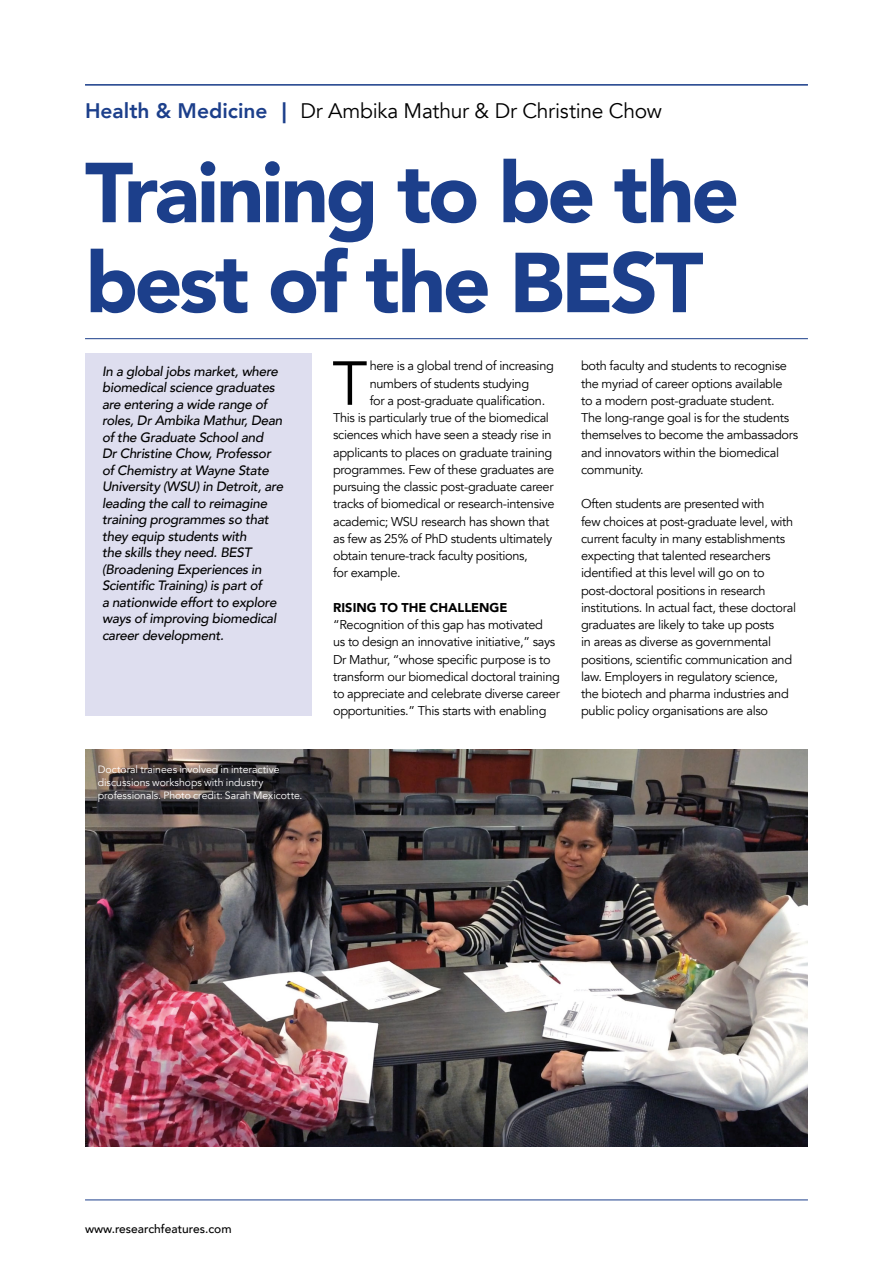
<style>
.page{position:relative;width:893px;height:1263px;background:#fff}
.page>*{position:absolute;margin:0;border:0;box-sizing:border-box;transform-origin:0 0}
.t1{font:900 84px/90px "Avenir";letter-spacing:-.04em;color:#1c3f8b}
.t2{font:61.5px "Avenir";color:#000}
.t3{font:21px "Avenir";letter-spacing:-.015em;color:#000}
.t4{font:italic 500 13.5px/16.5px "Avenir";letter-spacing:-.02em;color:#000}
.t5{font:12.75px/17.2px "Avenir";letter-spacing:-.025em;color:#000}
.t6{font:900 12.75px "Avenir";color:#000}
.t7{font:500 12px "Avenir";color:#000}
.t8{font:10.5px/12.8px "Avenir";letter-spacing:-.005em;color:#fff}
.s1{font-weight:800;color:#1c3f8b}
.s2{font-weight:900;color:#1c3f8b}
</style>
<div class="page">
<hr style="left:85px;top:1199px;width:723px;height:1px;background:#1c3f8b">
<hr style="left:85px;top:84px;width:723px;height:1px;background:#1c3f8b">
<hr style="left:85px;top:338px;width:723px;height:1px;background:#1c3f8b">
<hr style="left:85px;top:85px;width:723px;height:1px;background:#1c3f8b">
<div style="left:85px;top:353px;width:227px;height:363px;background:#dedeef"></div>
<img style="left:85px;top:750px;width:723px;height:397px">
<h3 class="t3" style="left:85px;top:98px;width:578px"><span class="s1">Health &amp; Medicine</span> <span class="s2">︱</span> Dr Ambika Mathur &amp; Dr Christine Chow</h3>
<h1 class="t1" style="left:85px;top:146px;width:656px">Training to be the best of the BEST</h1>
<p class="t4" style="left:102px;top:363px;width:183px">In a global jobs market, where biomedical science graduates are entering a wide range of roles, Dr Ambika Mathur, Dean of the Graduate School and<br>Dr Christine Chow, Professor of Chemistry at Wayne State<br>University (WSU) in Detroit, are leading the call to reimagine training programmes so that they equip students with<br>the skills they need. BEST (Broadening Experiences in<br>Scientific Training) is part of<br>a nationwide effort to explore ways of improving biomedical career development.</p>
<p class="t8" style="left:98px;top:763px;width:206px">Doctoral trainees involved in interactive discussions workshops with industry professionals. Photo credit: Sarah Mexicotte.</p>
<h2 class="t2" style="left:332px;top:347px;width:37px">T</h2>
<p class="t5" style="left:370px;top:357px;width:186px">here is a global trend of increasing</p>
<p class="t5" style="left:370px;top:375px;width:161px">numbers of students studying</p>
<p class="t5" style="left:370px;top:392px;width:177px">for a post-graduate qualification.</p>
<p class="t5" style="left:333px;top:409px;width:217px">This is particularly true of the biomedical</p>
<p class="t5" style="left:333px;top:426px;width:220px">sciences which have seen a steady rise in</p>
<p class="t5" style="left:333px;top:444px;width:221px">applicants to places on graduate training</p>
<p class="t5" style="left:333px;top:461px;width:223px">programmes. Few of these graduates are</p>
<p class="t5" style="left:333px;top:478px;width:222px">pursuing the classic post-graduate career</p>
<p class="t5" style="left:333px;top:495px;width:223px">tracks of biomedical or research-intensive</p>
<p class="t5" style="left:333px;top:513px;width:218px">academic; WSU research has shown that</p>
<p class="t5" style="left:333px;top:530px;width:221px">as few as 25% of PhD students ultimately</p>
<p class="t5" style="left:333px;top:547px;width:196px">obtain tenure-track faculty positions,</p>
<p class="t5" style="left:333px;top:564px;width:69px">for example.</p>
<p class="t6" style="left:333px;top:596px;width:176px">RISING TO THE CHALLENGE</p>
<p class="t5" style="left:333px;top:616px;width:228px">“Recognition of this gap has motivated<br>us to design an innovative initiative,” says Dr Mathur, “whose specific purpose is to transform our biomedical doctoral training to appreciate and celebrate diverse career opportunities.” This starts with enabling</p>
<p class="t5" style="left:581px;top:358px;width:218px">both faculty and students to recognise the myriad of career options available<br>to a modern post-graduate student.<br>The long-range goal is for the students themselves to become the ambassadors and innovators within the biomedical community.</p>
<p class="t5" style="left:581px;top:496px;width:216px">Often students are presented with<br>few choices at post-graduate level, with current faculty in many establishments expecting that talented researchers identified at this level will go on to post-doctoral positions in research institutions. In actual fact, these doctoral graduates are likely to take up posts<br>in areas as diverse as governmental positions, scientific communication and law. Employers in regulatory science, the biotech and pharma industries and public policy organisations are also</p>
<p class="t7" style="left:85px;top:1218px;width:148px">www.researchfeatures.com</p>
</div>
